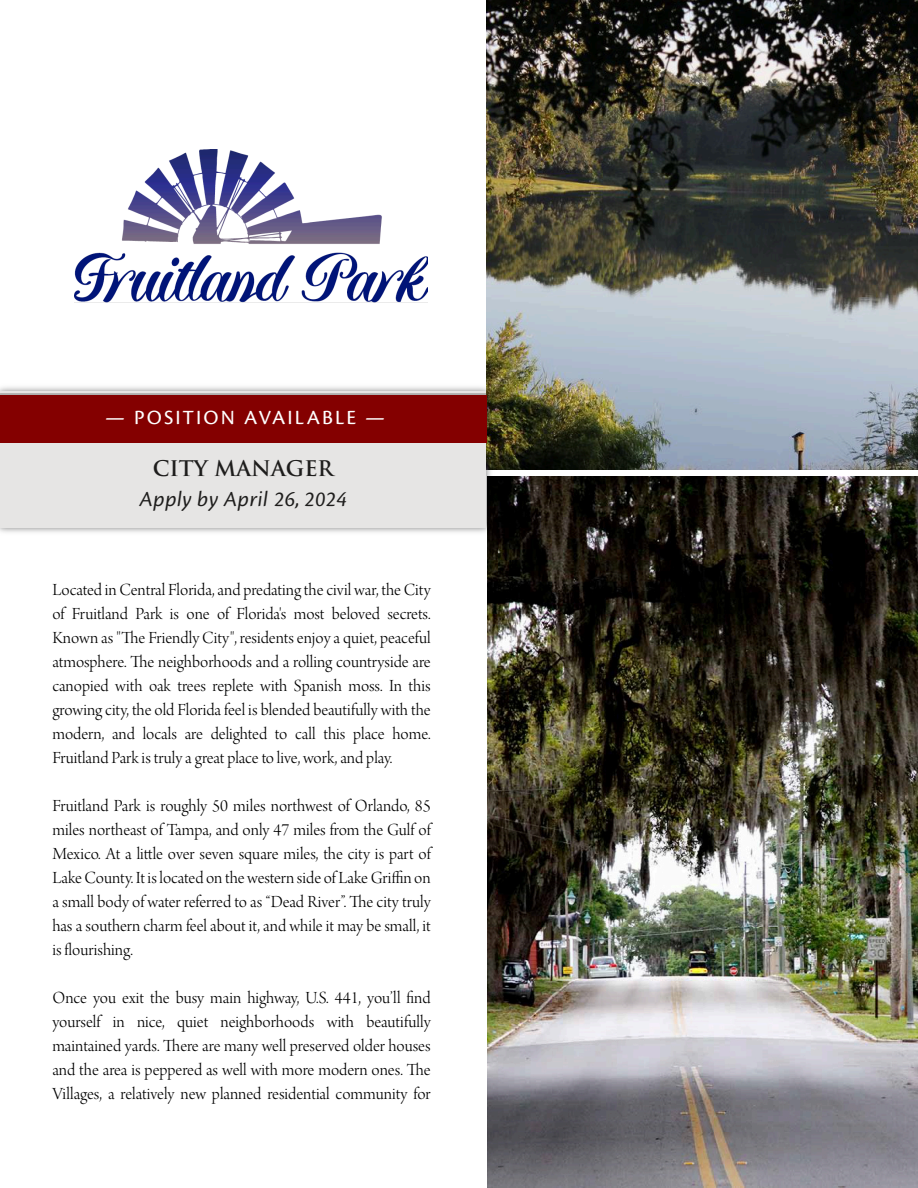
<style>
.page{position:relative;width:918px;height:1188px;background:#fff}
.page>*{position:absolute;margin:0;border:0;box-sizing:border-box;transform-origin:0 0}
.t1{font:italic 22.5px "Cronos Pro";letter-spacing:.03em;color:#1e1d1c}
.t2{font:21px "Cronos Pro Capt";letter-spacing:.1em;color:#fff}
.t3{font:700 21px "Trajan Pro";color:#1e1d1c}
.t4{font:18px/24px "Arno Pro Light Display";color:#000;text-align:justify}
</style>
<div class="page">
<img style="left:487px;top:476px;width:431px;height:711px">
<img style="left:486px;top:0;width:432px;height:470px">
<img style="left:75px;top:150px;width:352px;height:152px">
<img style="left:0;top:383px;width:494px;height:153px">
<div style="left:0;top:391px;width:486px;height:137px;background:#e6e5e4"></div>
<div style="left:0;top:395px;width:486px;height:47px;background:#840000"></div>
<p class="t2" style="left:105px;top:408px;width:281px">— POSITION AVAILABLE —</p>
<p class="t3" style="left:153px;top:461px;width:182px">CITY MANAGER</p>
<p class="t1" style="left:139px;top:489px;width:209px">Apply by April 26, 2024</p>
<p class="t4" style="left:52px;top:580px;width:380px">Located in Central Florida, and predating the civil war, the City of Fruitland Park is one of Florida's most beloved secrets.<br>Known as "The Friendly City", residents enjoy a quiet, peaceful atmosphere. The neighborhoods and a rolling countryside are canopied with oak trees replete with Spanish moss. In this growing city, the old Florida feel is blended beautifully with the modern, and locals are delighted to call this place home.<br>Fruitland Park is truly a great place to live, work, and play.</p>
<p class="t4" style="left:52px;top:796px;width:380px">Fruitland Park is roughly 50 miles northwest of Orlando, 85 miles northeast of Tampa, and only 47 miles from the Gulf of Mexico. At a little over seven square miles, the city is part of Lake County. It is located on the western side of Lake Griffin on a small body of water referred to as “Dead River”. The city truly has a southern charm feel about it, and while it may be small, it is flourishing.</p>
<p class="t4" style="left:52px;top:988px;width:380px">Once you exit the busy main highway, U.S. 441, you’ll find yourself in nice, quiet neighborhoods with beautifully maintained yards. There are many well preserved older houses and the area is peppered as well with more modern ones. The Villages, a relatively new planned residential community for</p>
</div>
